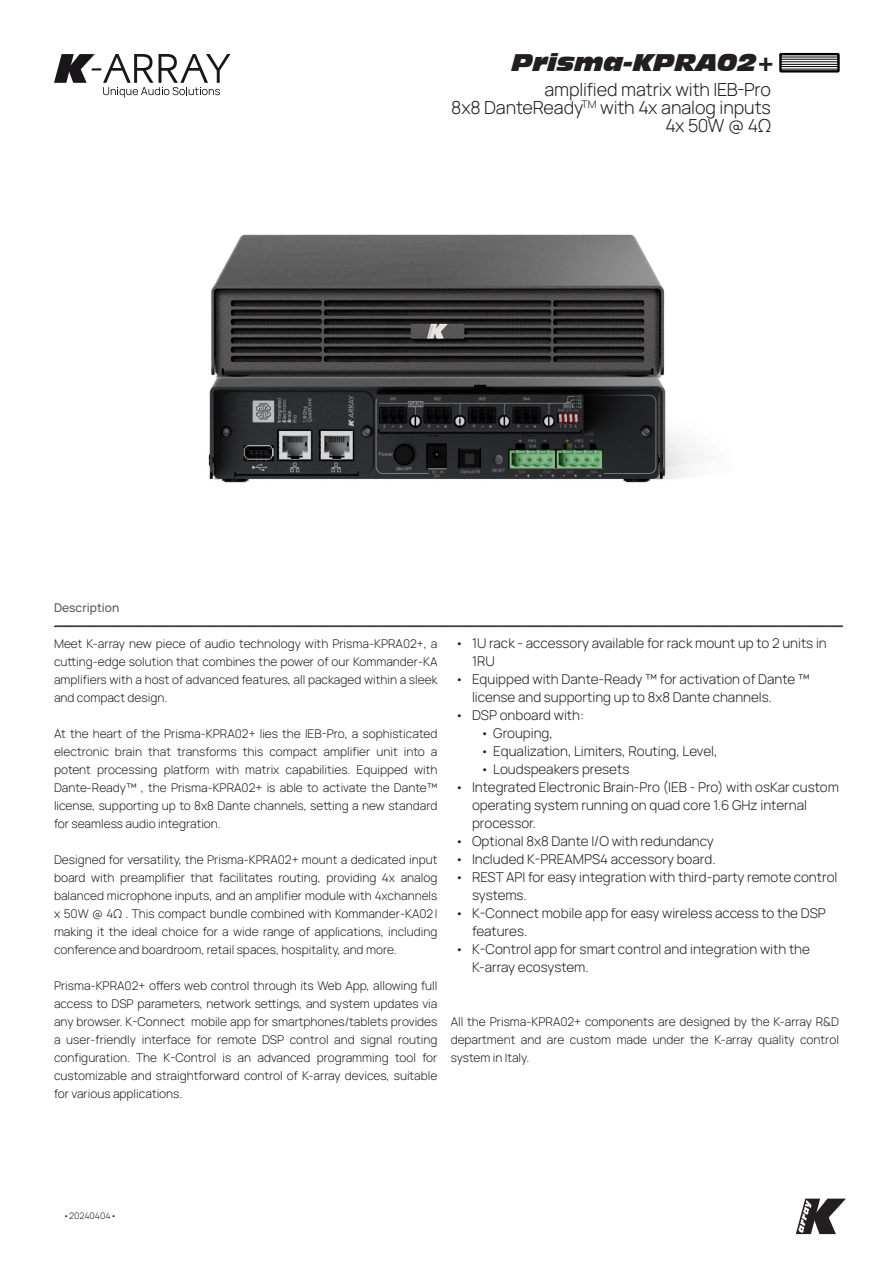
<style>
.page{position:relative;width:893px;height:1263px;background:#fff}
.page>*{position:absolute;margin:0;border:0;box-sizing:border-box;transform-origin:0 0}
.PROD_NAME_Incised_15_16_R{font:italic 22.5px "Incised 901 BT Nord";color:#231f20}
.PayOff_12_12_R{font:300 18px "Manrope";letter-spacing:-.01em;color:#231f20}
.t1{font:300 13.5px/18px "Manrope";color:#231f20}
.MAIN_Light_8_12_J{font:300 12px/18px "Manrope";color:#231f20;text-align:justify}
.WARN_Med_8_12_J{font:500 12px "Manrope";color:#57585a}
.t2{font:300 9px "Manrope";color:#231f20}
</style>
<div class="page">
<svg style="left:796px;top:1198px;width:50px;height:36px"></svg>
<svg style="left:54px;top:54px;width:176px;height:44px"></svg>
<img style="left:208px;top:234px;width:494px;height:249px">
<svg style="left:54px;top:625px;width:789px;height:2px;background:#5d5d5e"></svg>
<div style="left:779px;top:53px;width:61px;height:20px;border:2px solid #000"></div>
<hr style="left:780px;top:57px;width:59px;height:1px;background:#000">
<hr style="left:780px;top:59px;width:59px;height:1px;background:#000">
<hr style="left:780px;top:62px;width:59px;height:1px;background:#000">
<hr style="left:780px;top:64px;width:59px;height:1px;background:#000">
<hr style="left:780px;top:66px;width:59px;height:1px;background:#000">
<hr style="left:780px;top:69px;width:59px;height:1px;background:#000">
<p class="PROD_NAME_Incised_15_16_R" style="left:512px;top:49px;width:265px">Prisma-KPRA02+</p>
<p class="PayOff_12_12_R" style="left:544px;top:76px;width:228px">amplified matrix with IEB-Pro</p>
<p class="PayOff_12_12_R" style="left:451px;top:94px;width:321px">8x8 DanteReady<sup>TM</sup> with 4x analog inputs</p>
<p class="PayOff_12_12_R" style="left:665px;top:112px;width:107px">4x 50W @ 4Ω</p>
<p class="WARN_Med_8_12_J" style="left:54px;top:599px;width:67px">Description</p>
<p class="MAIN_Light_8_12_J" style="left:54px;top:634px;width:385px">Meet K-array new piece of audio technology with Prisma-KPRA02+, a cutting-edge solution that combines the power of our Kommander-KA amplifiers with a host of advanced features, all packaged within a sleek and compact design.</p>
<p class="MAIN_Light_8_12_J" style="left:54px;top:724px;width:385px">At the heart of the Prisma-KPRA02+ lies the IEB-Pro, a sophisticated electronic brain that transforms this compact amplifier unit into a potent processing platform with matrix capabilities. Equipped with Dante-Ready™ , the Prisma-KPRA02+ is able to activate the Dante™ license, supporting up to 8x8 Dante channels, setting a new standard for seamless audio integration.</p>
<p class="MAIN_Light_8_12_J" style="left:54px;top:850px;width:385px">Designed for versatility, the Prisma-KPRA02+ mount a dedicated input board with preamplifier that facilitates routing, providing 4x analog balanced microphone inputs, and an amplifier module with 4xchannels x 50W @ 4Ω . This compact bundle combined with Kommander-KA02I making it the ideal choice for a wide range of applications, including conference and boardroom, retail spaces, hospitality, and more.</p>
<p class="MAIN_Light_8_12_J" style="left:54px;top:976px;width:385px">Prisma-KPRA02+ offers web control through its Web App, allowing full access to DSP parameters, network settings, and system updates via any browser. K-Connect mobile app for smartphones/tablets provides a user-friendly interface for remote DSP control and signal routing configuration. The K-Control is an advanced programming tool for customizable and straightforward control of K-array devices, suitable for various applications.</p>
<p class="t1" style="left:472px;top:634px;width:356px;text-indent:-17px">• 1U rack - accessory available for rack mount up to 2 units in<br>1RU</p>
<p class="t1" style="left:472px;top:670px;width:339px;text-indent:-17px">• Equipped with Dante-Ready ™ for activation of Dante ™ license and supporting up to 8x8 Dante channels.</p>
<p class="t1" style="left:455px;top:706px;width:130px">• DSP onboard with:</p>
<p class="t1" style="left:480px;top:724px;width:74px">• Grouping,</p>
<p class="t1" style="left:480px;top:742px;width:238px">• Equalization, Limiters, Routing, Level,</p>
<p class="t1" style="left:480px;top:760px;width:150px">• Loudspeakers presets</p>
<p class="t1" style="left:472px;top:778px;width:368px;text-indent:-17px">• Integrated Electronic Brain-Pro (IEB - Pro) with osKar custom operating system running on quad core 1.6 GHz internal processor.</p>
<p class="t1" style="left:455px;top:832px;width:260px">• Optional 8x8 Dante I/O with redundancy</p>
<p class="t1" style="left:455px;top:850px;width:262px">• Included K-PREAMPS4 accessory board.</p>
<p class="t1" style="left:472px;top:868px;width:367px;text-indent:-17px">• REST API for easy integration with third-party remote control systems.</p>
<p class="t1" style="left:472px;top:904px;width:355px;text-indent:-17px">• K-Connect mobile app for easy wireless access to the DSP features.</p>
<p class="t1" style="left:472px;top:940px;width:339px;text-indent:-17px">• K-Control app for smart control and integration with the<br>K-array ecosystem.</p>
<p class="MAIN_Light_8_12_J" style="left:451px;top:1012px;width:390px">All the Prisma-KPRA02+ components are designed by the K-array R&amp;D department and are custom made under the K-array quality control system in Italy.</p>
<p class="t2" style="left:63px;top:1209px;width:55px">•20240404•</p>
</div>
